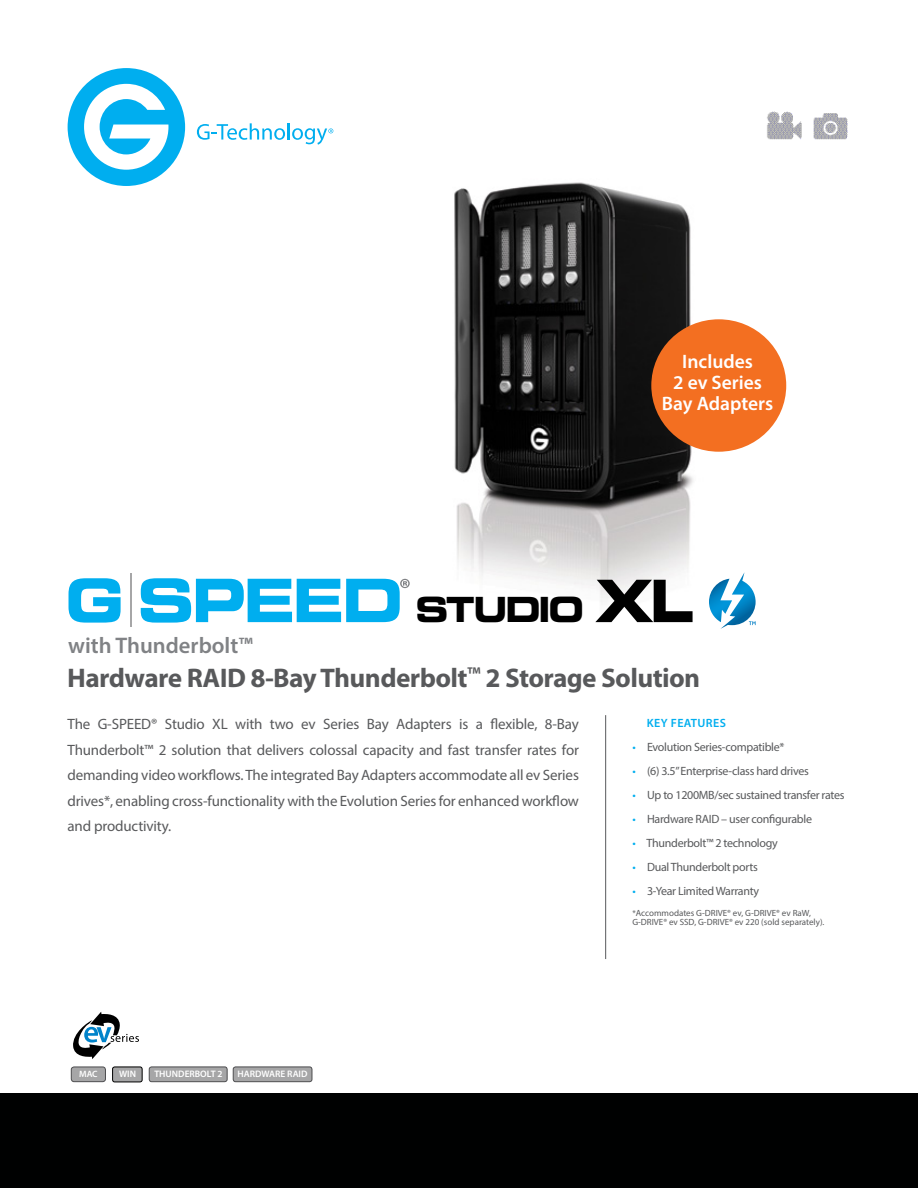
<style>
.page{position:relative;width:918px;height:1188px;background:#fff}
.page>*{position:absolute;margin:0;border:0;box-sizing:border-box;transform-origin:0 0}
.t1{font:59.85px "Eurostile Bold Extended Two";letter-spacing:-.05em;color:#00aeef;scale:.92 1}
.t2{font:27px "Myriad Headline";color:#58595b}
.t3{font:600 22.65px "Myriad Pro";color:#808285}
.t4{font:600 19.5px/21px "Myriad Pro";color:#fff;text-align:center}
.t5{font:15px/25.5px "Myriad Pro";letter-spacing:-.01em;color:#58595b;text-align:justify}
.t6{font:12px "Myriad Pro";letter-spacing:-.025em;color:#58595b}
.t7{font:600 12px "Myriad Pro";letter-spacing:.03em;color:#00aeef}
.t8{font:600 9.45px "Myriad Pro";color:#fff}
.t9{font:600 9.15px "Myriad Pro";color:#fff}
.t10{font:9px/9px "Myriad Pro";color:#58595b}
.s1{font-size:34.65px;color:#000}
.s2{font-size:58.5px;color:#000}
.s3{color:#00aeef}
.s4{font-size:8.25px}
</style>
<div class="page">
<div style="left:0;top:1093px;width:918px;height:95px;background:#000101"></div>
<svg style="left:68px;top:68px;width:117px;height:118px"></svg>
<svg style="left:197px;top:123px;width:136px;height:22px"></svg>
<img style="left:454px;top:182px;width:284px;height:420px">
<hr style="left:605px;top:715px;width:1px;height:244px;background:#58595b">
<svg style="left:400px;top:579px;width:10px;height:9px"></svg>
<svg style="left:709px;top:572px;width:47px;height:57px"></svg>
<hr style="left:130px;top:573px;width:2px;height:54px;background:#a6a6a7">
<img style="left:767px;top:111px;width:81px;height:29px">
<div style="left:651px;top:319px;width:135px;height:133px;background:#f36f21;border-radius:50%"></div>
<div style="left:71px;top:1067px;width:34px;height:15px;background:#a6a6a7;border-radius:3px"></div>
<div style="left:71px;top:1067px;width:35px;height:15px;border:1px solid #4d4d4f;border-radius:3px"></div>
<div style="left:233px;top:1067px;width:79px;height:15px;background:#a6a6a7;border-radius:2px"></div>
<div style="left:233px;top:1067px;width:79px;height:15px;border:1px solid #4d4d4f;border-radius:2px"></div>
<div style="left:149px;top:1067px;width:78px;height:15px;background:#a6a6a7;border-radius:2px"></div>
<div style="left:149px;top:1067px;width:78px;height:15px;border:1px solid #4d4d4f;border-radius:2px"></div>
<div style="left:113px;top:1067px;width:29px;height:15px;background:#a6a6a7;border-radius:2px"></div>
<div style="left:112px;top:1067px;width:30px;height:15px;border:1px solid #000;border-radius:2px"></div>
<svg style="left:73px;top:1012px;width:66px;height:47px"></svg>
<h3 class="t4" style="left:662px;top:350px;width:113px">Includes<br>2 ev Series<br>Bay Adapters</h3>
<h1 class="t1" style="left:65px;top:558px;width:684px">G SPEED <span class="s1">STUDIO</span> <span class="s2">XL</span></h1>
<h3 class="t3" style="left:68px;top:631px;width:186px">with Thunderbolt™</h3>
<h2 class="t2" style="left:68px;top:664px;width:634px">Hardware RAID 8-Bay Thunderbolt<sup>™</sup> 2 Storage Solution</h2>
<p class="t5" style="left:68px;top:711px;width:513px">The G-SPEED® Studio XL with two ev Series Bay Adapters is a flexible, 8-Bay Thunderbolt™ 2 solution that delivers colossal capacity and fast transfer rates for demanding video workflows. The integrated Bay Adapters accommodate all ev Series drives*, enabling cross-functionality with the Evolution Series for enhanced workflow and productivity.</p>
<p class="t7" style="left:647px;top:716px;width:80px">KEY FEATURES</p>
<p class="t6" style="left:632px;top:740px;width:154px"><span class="s3">•</span> Evolution Series-compatible*</p>
<p class="t6" style="left:632px;top:764px;width:178px"><span class="s3">•</span> (6) 3.5” Enterprise-class hard drives</p>
<p class="t6" style="left:632px;top:788px;width:214px"><span class="s3">•</span> Up to 1200MB/sec sustained transfer rates</p>
<p class="t6" style="left:632px;top:812px;width:181px"><span class="s3">•</span> Hardware RAID – user configurable</p>
<p class="t6" style="left:632px;top:836px;width:147px"><span class="s3">•</span> Thunderbolt™ 2 technology</p>
<p class="t6" style="left:632px;top:860px;width:127px"><span class="s3">•</span> Dual Thunderbolt ports</p>
<p class="t6" style="left:632px;top:884px;width:128px"><span class="s3">•</span> 3-Year Limited Warranty</p>
<p class="t10" style="left:632px;top:909px;width:194px"><span class="s4">*</span>Accommodates G-DRIVE® ev, G-DRIVE® ev RaW,<br>G-DRIVE® ev SSD, G-DRIVE® ev 220 (sold separately).</p>
<p class="t9" style="left:79px;top:1068px;width:20px">MAC</p>
<p class="t8" style="left:119px;top:1068px;width:19px">WIN</p>
<p class="t8" style="left:154px;top:1068px;width:70px">THUNDERBOLT 2</p>
<p class="t8" style="left:237px;top:1068px;width:72px">HARDWARE RAID</p>
</div>
